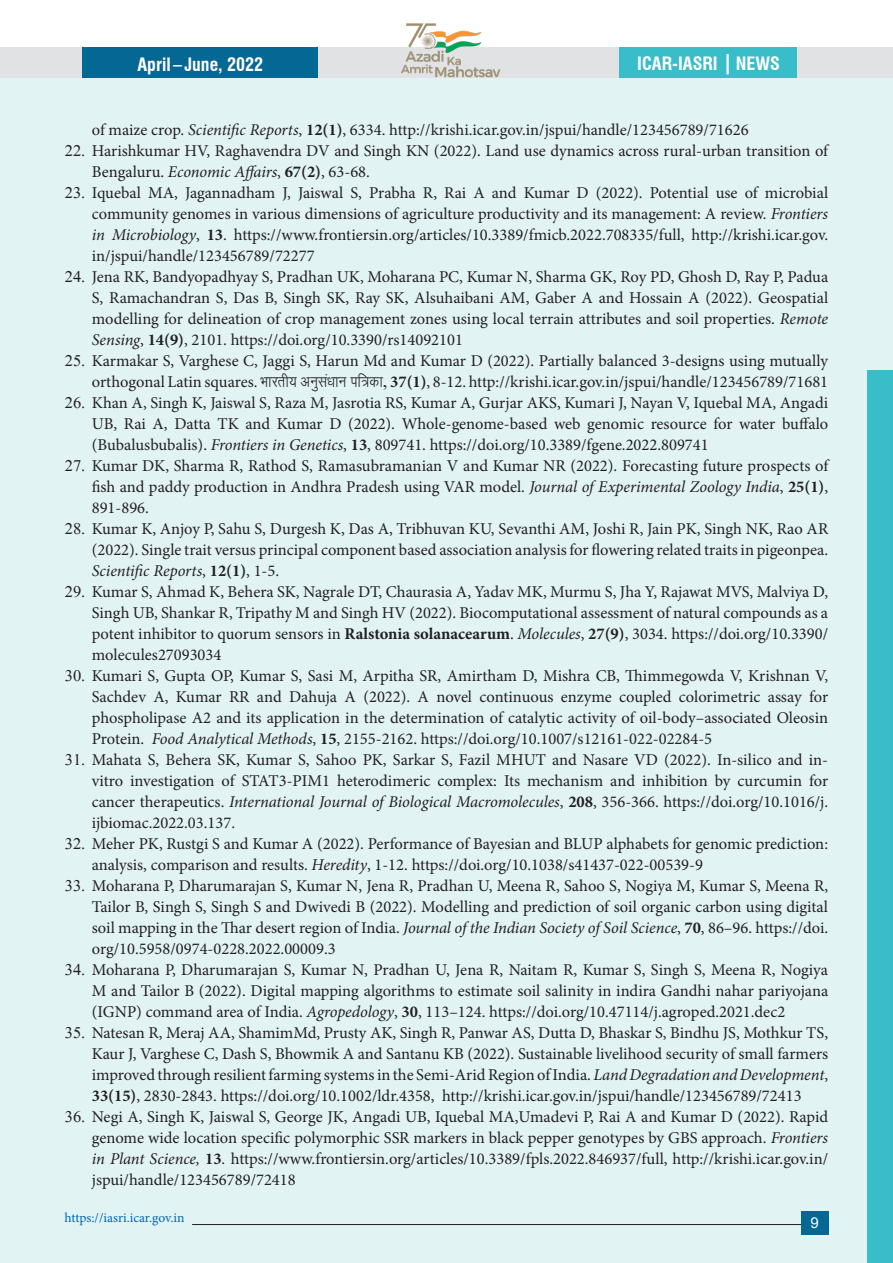
<style>
.page{position:relative;width:893px;height:1263px;background:#fff}
.page>*{position:absolute;margin:0;border:0;box-sizing:border-box;transform-origin:0 0}
.t1{font:700 condensed 18px "Swiss 721 BT";color:#fff}
.t2{font:16.5px/21px "Minion Pro";color:#231f20;text-align:justify}
.t3{font:15px "Arial";color:#fff}
.t4{font:13.5px "Minion Pro";color:#0166b3}
.s1{font-style:italic}
.s2{font-weight:700}
.s3{font-family:"Kruti Dev 010";font-weight:100;font-size:18.75px}
.s4{font-family:"Times New Roman";font-size:18px}
</style>
<div class="page">
<div style="left:0;top:62px;width:893px;height:1201px;background:#e2f3f4"></div>
<div style="left:0;top:47px;width:893px;height:31px;background:#e1e2e4"></div>
<div style="left:83px;top:47px;width:235px;height:30px;background:#056794"></div>
<div style="left:620px;top:47px;width:177px;height:31px;background:#39bdc9"></div>
<hr style="left:726px;top:54px;width:3px;height:20px;background:#fff">
<div style="left:867px;top:370px;width:26px;height:893px;background:#39bdc9"></div>
<hr style="left:192px;top:1224px;width:617px;height:1px;background:#231f20">
<div style="left:801px;top:1210px;width:27px;height:24px;background:#056794"></div>
<img style="left:401px;top:23px;width:100px;height:55px">
<p class="t1" style="left:137px;top:53px;width:127px">April – June, 2022</p>
<p class="t1" style="left:637px;top:53px;width:144px">ICAR-IASRI NEWS</p>
<p class="t2" style="left:92px;top:120px;width:658px">of maize crop. <span class="s1">Scientific Reports</span>, <span class="s2">12(1)</span>, 6334. http://krishi.icar.gov.in/jspui/handle/123456789/71626</p>
<p class="t2" style="left:92px;top:141px;width:738px">Harishkumar HV, Raghavendra DV and Singh KN (2022). Land use dynamics across rural-urban transition of<br>Bengaluru. <span class="s1">Economic Affairs</span>, <span class="s2">67(2)</span>, 63-68.</p>
<p class="t2" style="left:92px;top:183px;width:738px;text-indent:-19px">✓ Iquebal MA, Jagannadham J, Jaiswal S, Prabha R, Rai A and Kumar D (2022). Potential use of microbial community genomes in various dimensions of agriculture productivity and its management: A review. <span class="s1">Frontiers in Microbiology</span>, <span class="s2">13</span>. https://www.frontiersin.org/articles/10.3389/fmicb.2022.708335/full, http://krishi.icar.gov. in/jspui/handle/123456789/72277</p>
<p class="t2" style="left:92px;top:267px;width:738px;text-indent:-19px">✔ Jena RK, Bandyopadhyay S, Pradhan UK, Moharana PC, Kumar N, Sharma GK, Roy PD, Ghosh D, Ray P, Padua S, Ramachandran S, Das B, Singh SK, Ray SK, Alsuhaibani AM, Gaber A and Hossain A (2022). Geospatial modelling for delineation of crop management zones using local terrain attributes and soil properties. <span class="s1">Remote Sensing</span>, <span class="s2">14(9)</span>, 2101. https://doi.org/10.3390/rs14092101</p>
<p class="t2" style="left:92px;top:351px;width:738px">Karmakar S, Varghese C, Jaggi S, Harun Md and Kumar D (2022). Partially balanced 3-designs using mutually orthogonal Latin squares. <span class="s3">Hkkjrh; vuqla/kku if=dk</span><span class="s4">,</span> <span class="s2">37(1)</span>, 8-12. http://krishi.icar.gov.in/jspui/handle/123456789/71681</p>
<p class="t2" style="left:92px;top:393px;width:738px">Khan A, Singh K, Jaiswal S, Raza M, Jasrotia RS, Kumar A, Gurjar AKS, Kumari J, Nayan V, Iquebal MA, Angadi UB, Rai A, Datta TK and Kumar D (2022). Whole-genome-based web genomic resource for water buffalo (Bubalusbubalis). <span class="s1">Frontiers in Genetics</span>, <span class="s2">13</span>, 809741. https://doi.org/10.3389/fgene.2022.809741</p>
<p class="t2" style="left:92px;top:456px;width:738px">Kumar DK, Sharma R, Rathod S, Ramasubramanian V and Kumar NR (2022). Forecasting future prospects of fish and paddy production in Andhra Pradesh using VAR model. <span class="s1">Journal of Experimental Zoology India</span>, <span class="s2">25(1)</span>, 891-896.</p>
<p class="t2" style="left:92px;top:519px;width:738px">Kumar K, Anjoy P, Sahu S, Durgesh K, Das A, Tribhuvan KU, Sevanthi AM, Joshi R, Jain PK, Singh NK, Rao AR (2022). Single trait versus principal component based association analysis for flowering related traits in pigeonpea.<br><span class="s1">Scientific Reports</span>, <span class="s2">12(1)</span>, 1-5.</p>
<p class="t2" style="left:92px;top:582px;width:738px">Kumar S, Ahmad K, Behera SK, Nagrale DT, Chaurasia A, Yadav MK, Murmu S, Jha Y, Rajawat MVS, Malviya D, Singh UB, Shankar R, Tripathy M and Singh HV (2022). Biocomputational assessment of natural compounds as a potent inhibitor to quorum sensors in <span class="s2">Ralstonia solanacearum</span>. <span class="s1">Molecules</span>, <span class="s2">27(9)</span>, 3034. https://doi.org/10.3390/ molecules27093034</p>
<p class="t2" style="left:92px;top:666px;width:738px;text-indent:-27px">✓ Kumari S, Gupta OP, Kumar S, Sasi M, Arpitha SR, Amirtham D, Mishra CB, Thimmegowda V, Krishnan V, Sachdev A, Kumar RR and Dahuja A (2022). A novel continuous enzyme coupled colorimetric assay for phospholipase A2 and its application in the determination of catalytic activity of oil-body–associated Oleosin Protein. <span class="s1">Food Analytical Methods</span>, <span class="s2">15</span>, 2155-2162. https://doi.org/10.1007/s12161-022-02284-5</p>
<p class="t2" style="left:92px;top:750px;width:738px;text-indent:-27px">✓ Mahata S, Behera SK, Kumar S, Sahoo PK, Sarkar S, Fazil MHUT and Nasare VD (2022). In-silico and in&shy;vitro investigation of STAT3-PIM1 heterodimeric complex: Its mechanism and inhibition by curcumin for cancer therapeutics. <span class="s1">International Journal of Biological Macromolecules</span>, <span class="s2">208</span>, 356-366. https://doi.org/10.1016/j. ijbiomac.2022.03.137.</p>
<p class="t2" style="left:92px;top:834px;width:738px;text-indent:-27px">✓ Meher PK, Rustgi S and Kumar A (2022). Performance of Bayesian and BLUP alphabets for genomic prediction: analysis, comparison and results. <span class="s1">Heredity</span>, 1-12. https://doi.org/10.1038/s41437-022-00539-9</p>
<p class="t2" style="left:92px;top:876px;width:738px;text-indent:-27px">✓✓ Moharana P, Dharumarajan S, Kumar N, Jena R, Pradhan U, Meena R, Sahoo S, Nogiya M, Kumar S, Meena R, Tailor B, Singh S, Singh S and Dwivedi B (2022). Modelling and prediction of soil organic carbon using digital soil mapping in the Thar desert region of India. <span class="s1">Journal of the Indian Society of Soil Science</span>, <span class="s2">70</span>, 86–96. https://doi. org/10.5958/0974-0228.2022.00009.3</p>
<p class="t2" style="left:92px;top:960px;width:738px;text-indent:-27px">✓✔ Moharana P, Dharumarajan S, Kumar N, Pradhan U, Jena R, Naitam R, Kumar S, Singh S, Meena R, Nogiya M and Tailor B (2022). Digital mapping algorithms to estimate soil salinity in indira Gandhi nahar pariyojana (IGNP) command area of India. <span class="s1">Agropedology</span>, <span class="s2">30</span>, 113–124. https://doi.org/10.47114/j.agroped.2021.dec2</p>
<p class="t2" style="left:92px;top:1023px;width:738px;text-indent:-27px">✓ Natesan R, Meraj AA, ShamimMd, Prusty AK, Singh R, Panwar AS, Dutta D, Bhaskar S, Bindhu JS, Mothkur TS, Kaur J, Varghese C, Dash S, Bhowmik A and Santanu KB (2022). Sustainable livelihood security of small farmers improved through resilient farming systems in the Semi-Arid Region of India. <span class="s1">Land Degradation and Development</span>, <span class="s2">33(15)</span>, 2830-2843. https://doi.org/10.1002/ldr.4358, http://krishi.icar.gov.in/jspui/handle/123456789/72413</p>
<p class="t2" style="left:92px;top:1107px;width:738px;text-indent:-27px">✓ Negi A, Singh K, Jaiswal S, George JK, Angadi UB, Iquebal MA,Umadevi P, Rai A and Kumar D (2022). Rapid genome wide location specific polymorphic SSR markers in black pepper genotypes by GBS approach. <span class="s1">Frontiers in Plant Science,</span> <span class="s2">13</span><span class="s1">.</span> https://www.frontiersin.org/articles/10.3389/fpls.2022.846937/full, http://krishi.icar.gov.in/ jspui/handle/123456789/72418</p>
<p class="t4" style="left:65px;top:1208px;width:121px">https://iasri.icar.gov.in</p>
<p class="t3" style="left:811px;top:1212px;width:10px">9</p>
</div>
